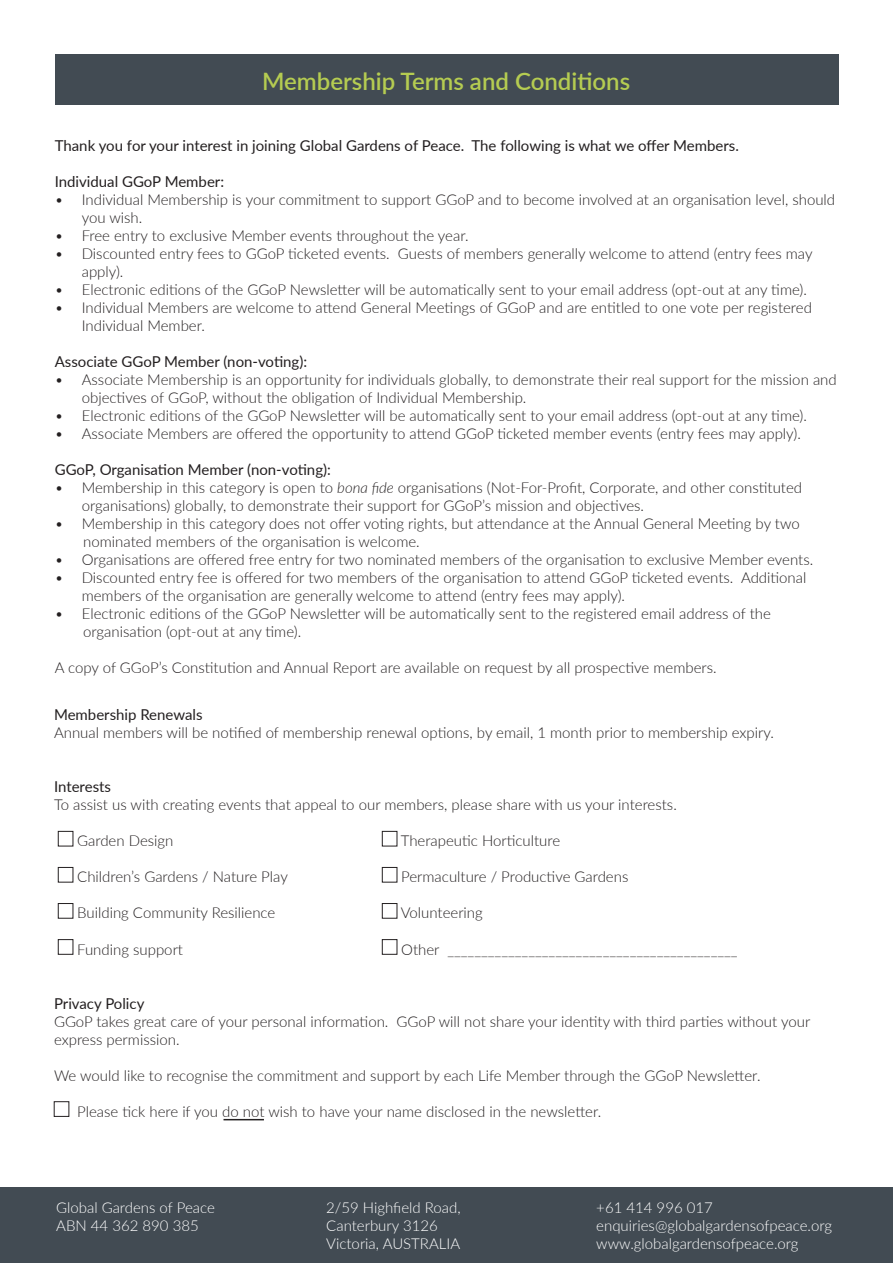
<style>
.page{position:relative;width:893px;height:1263px;background:#fff}
.page>*{position:absolute;margin:0;border:0;box-sizing:border-box;transform-origin:0 0}
.t1{font:600 24px "Lato";color:#b5cc51}
.t2{font:300 15px/18px "Lato";color:#231f20}
.t3{font:15px "Lato";color:#231f20}
.t4{font:300 15px "Lato";color:#fff}
.s1{font-style:italic}
</style>
<div class="page">
<div style="left:55px;top:54px;width:783px;height:50px;background:#424b53"></div>
<div style="left:0;top:1188px;width:893px;height:75px;background:#424b53"></div>
<div style="left:58px;top:831px;width:15px;height:15px;border:1px solid #231f20"></div>
<div style="left:382px;top:831px;width:15px;height:15px;border:1px solid #231f20"></div>
<div style="left:58px;top:867px;width:15px;height:15px;border:1px solid #231f20"></div>
<div style="left:382px;top:867px;width:15px;height:15px;border:1px solid #231f20"></div>
<div style="left:58px;top:903px;width:15px;height:15px;border:1px solid #231f20"></div>
<div style="left:382px;top:903px;width:15px;height:15px;border:1px solid #231f20"></div>
<div style="left:58px;top:939px;width:15px;height:15px;border:1px solid #231f20"></div>
<div style="left:382px;top:939px;width:15px;height:15px;border:1px solid #231f20"></div>
<div style="left:54px;top:1101px;width:15px;height:15px;border:1px solid #231f20"></div>
<hr style="left:224px;top:1119px;width:40px;height:1px;background:#231f20">
<h1 class="t1" style="left:262px;top:63px;width:370px">Membership Terms and Conditions</h1>
<p class="t3" style="left:55px;top:135px;width:686px">Thank you for your interest in joining Global Gardens of Peace. The following is what we offer Members.</p>
<p class="t3" style="left:55px;top:171px;width:171px">Individual GGoP Member:</p>
<p class="t2" style="left:82px;top:190px;width:755px;text-indent:-27px">• Individual Membership is your commitment to support GGoP and to become involved at an organisation level, should you wish.</p>
<p class="t2" style="left:55px;top:226px;width:415px">• Free entry to exclusive Member events throughout the year.</p>
<p class="t2" style="left:82px;top:244px;width:732px;text-indent:-27px">• Discounted entry fees to GGoP ticketed events. Guests of members generally welcome to attend (entry fees may apply).</p>
<p class="t2" style="left:55px;top:280px;width:754px">• Electronic editions of the GGoP Newsletter will be automatically sent to your email address (opt-out at any time).</p>
<p class="t2" style="left:82px;top:298px;width:732px;text-indent:-27px">• Individual Members are welcome to attend General Meetings of GGoP and are entitled to one vote per registered<br>Individual Member.</p>
<p class="t3" style="left:55px;top:351px;width:254px">Associate GGoP Member (non-voting):</p>
<p class="t2" style="left:82px;top:370px;width:756px;text-indent:-27px">• Associate Membership is an opportunity for individuals globally, to demonstrate their real support for the mission and objectives of GGoP, without the obligation of Individual Membership.</p>
<p class="t2" style="left:55px;top:406px;width:754px">• Electronic editions of the GGoP Newsletter will be automatically sent to your email address (opt-out at any time).</p>
<p class="t2" style="left:55px;top:424px;width:748px">• Associate Members are offered the opportunity to attend GGoP ticketed member events (entry fees may apply).</p>
<p class="t3" style="left:55px;top:459px;width:278px">GGoP, Organisation Member (non-voting):</p>
<p class="t2" style="left:82px;top:478px;width:722px;text-indent:-27px">• Membership in this category is open to <span class="s1">bona fide</span> organisations (Not-For-Profit, Corporate, and other constituted organisations) globally, to demonstrate their support for GGoP’s mission and objectives.</p>
<p class="t2" style="left:83px;top:514px;width:718px;text-indent:-28px">• Membership in this category does not offer voting rights, but attendance at the Annual General Meeting by two nominated members of the organisation is welcome.</p>
<p class="t2" style="left:55px;top:550px;width:760px">• Organisations are offered free entry for two nominated members of the organisation to exclusive Member events.</p>
<p class="t2" style="left:82px;top:568px;width:726px;text-indent:-27px">• Discounted entry fee is offered for two members of the organisation to attend GGoP ticketed events. Additional members of the organisation are generally welcome to attend (entry fees may apply).</p>
<p class="t2" style="left:83px;top:604px;width:689px;text-indent:-28px">• Electronic editions of the GGoP Newsletter will be automatically sent to the registered email address of the organisation (opt-out at any time).</p>
<p class="t2" style="left:55px;top:658px;width:663px">A copy of GGoP’s Constitution and Annual Report are available on request by all prospective members.</p>
<p class="t3" style="left:54px;top:704px;width:150px">Membership Renewals</p>
<p class="t2" style="left:54px;top:723px;width:721px">Annual members will be notified of membership renewal options, by email, 1 month prior to membership expiry.</p>
<p class="t3" style="left:54px;top:776px;width:59px">Interests</p>
<p class="t2" style="left:54px;top:795px;width:624px">To assist us with creating events that appeal to our members, please share with us your interests.</p>
<p class="t2" style="left:77px;top:831px;width:98px">Garden Design</p>
<p class="t2" style="left:401px;top:831px;width:161px">Therapeutic Horticulture</p>
<p class="t2" style="left:77px;top:867px;width:212px">Children’s Gardens / Nature Play</p>
<p class="t2" style="left:401px;top:867px;width:229px">Permaculture / Productive Gardens</p>
<p class="t2" style="left:77px;top:903px;width:200px">Building Community Resilience</p>
<p class="t2" style="left:401px;top:903px;width:84px">Volunteering</p>
<p class="t2" style="left:77px;top:939px;width:107px">Funding support</p>
<p class="t2" style="left:401px;top:939px;width:338px">Other ___________________________________________</p>
<p class="t3" style="left:54px;top:992px;width:92px">Privacy Policy</p>
<p class="t2" style="left:54px;top:1011px;width:758px">GGoP takes great care of your personal information. GGoP will not share your identity with third parties without your express permission.</p>
<p class="t2" style="left:54px;top:1065px;width:708px">We would like to recognise the commitment and support by each Life Member through the GGoP Newsletter.</p>
<p class="t2" style="left:77px;top:1102px;width:525px">Please tick here if you do not wish to have your name disclosed in the newsletter.</p>
<p class="t4" style="left:56px;top:1197px;width:160px">Global Gardens of Peace</p>
<p class="t4" style="left:326px;top:1197px;width:136px">2/59 Highfield Road,</p>
<p class="t4" style="left:596px;top:1197px;width:118px">+61 414 996 017</p>
<p class="t4" style="left:56px;top:1215px;width:144px">ABN 44 362 890 385</p>
<p class="t4" style="left:326px;top:1215px;width:113px">Canterbury 3126</p>
<p class="t4" style="left:596px;top:1215px;width:237px">enquiries@globalgardensofpeace.org</p>
<p class="t4" style="left:326px;top:1233px;width:135px">Victoria, AUSTRALIA</p>
<p class="t4" style="left:596px;top:1233px;width:204px">www.globalgardensofpeace.org</p>
</div>
